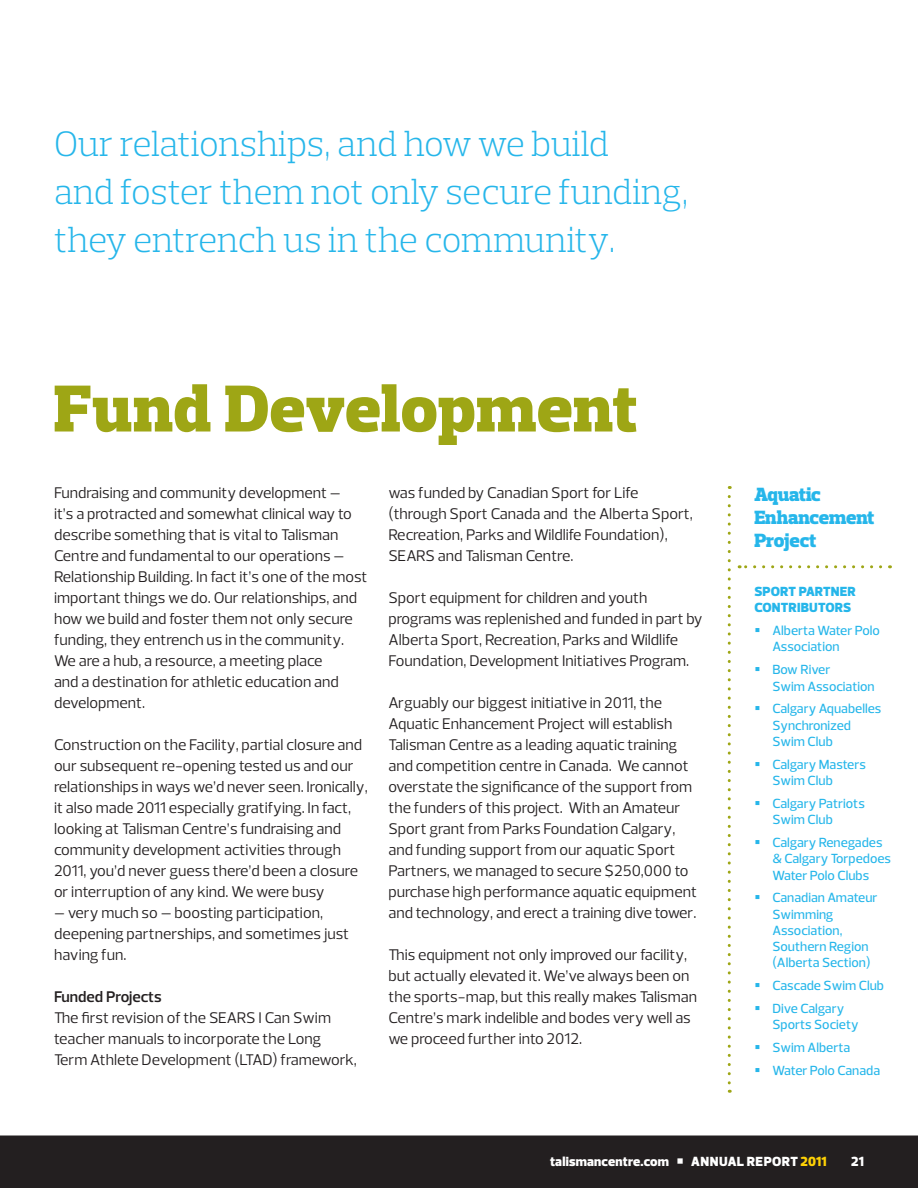
<style>
.page{position:relative;width:918px;height:1188px;background:#fff}
.page>*{position:absolute;margin:0;border:0;box-sizing:border-box;transform-origin:0 0}
.t1{font:900 67.5px "Prelo Slab";letter-spacing:.005em;color:#9ea615}
.t2{font:300 36px/48px "Prelo Slab";letter-spacing:-.01em;color:#26b6ea}
.t3{font:900 19.5px/23.4px "Prelo Slab";letter-spacing:-.01em;color:#26b6ea}
.t4{font:15.75px/21px "Prelo";color:#231f20}
.t5{font:600 15.75px "Prelo";color:#231f20}
.t6{font:500 13.5px/16.2px "Prelo";color:#26b6ea}
.t7{font:900 13.5px "Prelo";letter-spacing:.025em;color:#fff}
.t8{font:900 13.5px/16.2px "Prelo";letter-spacing:.015em;color:#26b6ea}
.s1{color:#fed105}
</style>
<div class="page">
<div style="left:0;top:1134px;width:918px;height:54px;background:#231f20"></div>
<svg style="left:0;top:1134px;width:918px;height:2px;background:#c8c7c7"></svg>
<svg style="left:728px;top:497px;width:3px;height:596px"></svg>
<svg style="left:739px;top:565px;width:142px;height:3px"></svg>
<h2 class="t2" style="left:54px;top:119px;width:636px">Our relationships, and how we build<br>and foster them not only secure funding, they entrench us in the community.</h2>
<h1 class="t1" style="left:54px;top:367px;width:585px">Fund Development</h1>
<p class="t4" style="left:54px;top:482px;width:315px">Fundraising and community development –<br>it’s a protracted and somewhat clinical way to describe something that is vital to Talisman Centre and fundamental to our operations – Relationship Building. In fact it’s one of the most important things we do. Our relationships, and how we build and foster them not only secure funding, they entrench us in the community.<br>We are a hub, a resource, a meeting place<br>and a destination for athletic education and development.</p>
<p class="t4" style="left:54px;top:734px;width:315px">Construction on the Facility, partial closure and our subsequent re-opening tested us and our relationships in ways we’d never seen. Ironically, it also made 2011 especially gratifying. In fact, looking at Talisman Centre’s fundraising and community development activities through 2011, you’d never guess there’d been a closure or interruption of any kind. We were busy</p>
<p class="t4" style="left:54px;top:902px;width:297px">– very much so – boosting participation, deepening partnerships, and sometimes just having fun.</p>
<p class="t5" style="left:54px;top:987px;width:109px">Funded Projects</p>
<p class="t4" style="left:54px;top:1007px;width:305px">The first revision of the SEARS I Can Swim teacher manuals to incorporate the Long<br>Term Athlete Development (LTAD) framework,</p>
<p class="t4" style="left:388px;top:482px;width:306px">was funded by Canadian Sport for Life (through Sport Canada and the Alberta Sport, Recreation, Parks and Wildlife Foundation), SEARS and Talisman Centre.</p>
<p class="t4" style="left:388px;top:587px;width:316px">Sport equipment for children and youth programs was replenished and funded in part by Alberta Sport, Recreation, Parks and Wildlife Foundation, Development Initiatives Program.</p>
<p class="t4" style="left:388px;top:692px;width:310px">Arguably our biggest initiative in 2011, the Aquatic Enhancement Project will establish Talisman Centre as a leading aquatic training and competition centre in Canada. We cannot overstate the significance of the support from the funders of this project. With an Amateur Sport grant from Parks Foundation Calgary, and funding support from our aquatic Sport Partners, we managed to secure $250,000 to purchase high performance aquatic equipment and technology, and erect a training dive tower.</p>
<p class="t4" style="left:388px;top:944px;width:310px">This equipment not only improved our facility, but actually elevated it. We’ve always been on the sports-map, but this really makes Talisman Centre’s mark indelible and bodes very well as we proceed further into 2012.</p>
<p class="t3" style="left:754px;top:482px;width:122px">Aquatic<br>Enhancement<br>Project</p>
<p class="t8" style="left:754px;top:583px;width:103px">SPORT PARTNER<br>CONTRIBUTORS</p>
<p class="t6" style="left:772px;top:623px;width:109px;text-indent:-18px">▪ Alberta Water Polo<br>Association</p>
<p class="t6" style="left:772px;top:662px;width:104px;text-indent:-18px">▪ Bow River<br>Swim Association</p>
<p class="t6" style="left:772px;top:701px;width:111px;text-indent:-18px">▪ Calgary Aquabelles<br>Synchronized<br>Swim Club</p>
<p class="t6" style="left:772px;top:756px;width:95px;text-indent:-18px">▪ Calgary Masters<br>Swim Club</p>
<p class="t6" style="left:772px;top:795px;width:94px;text-indent:-18px">▪ Calgary Patriots<br>Swim Club</p>
<p class="t6" style="left:772px;top:835px;width:120px;text-indent:-18px">▪ Calgary Renegades &amp; Calgary Torpedoes<br>Water Polo Clubs</p>
<p class="t6" style="left:772px;top:890px;width:107px;text-indent:-18px">▪ Canadian Amateur<br>Swimming<br>Association,<br>Southern Region (Alberta Section)</p>
<p class="t6" style="left:754px;top:978px;width:131px">▪ Cascade Swim Club</p>
<p class="t6" style="left:772px;top:1001px;width:88px;text-indent:-18px">▪ Dive Calgary<br>Sports Society</p>
<p class="t6" style="left:755px;top:1040px;width:97px">▪ Swim Alberta</p>
<p class="t6" style="left:755px;top:1063px;width:127px">▪ Water Polo Canada</p>
<p class="t7" style="left:550px;top:1153px;width:278px">TALISMANCENTRE.COM ○ ANNUAL REPORT <span class="s1">2011</span></p>
<p class="t7" style="left:851px;top:1153px;width:14px">21</p>
</div>
